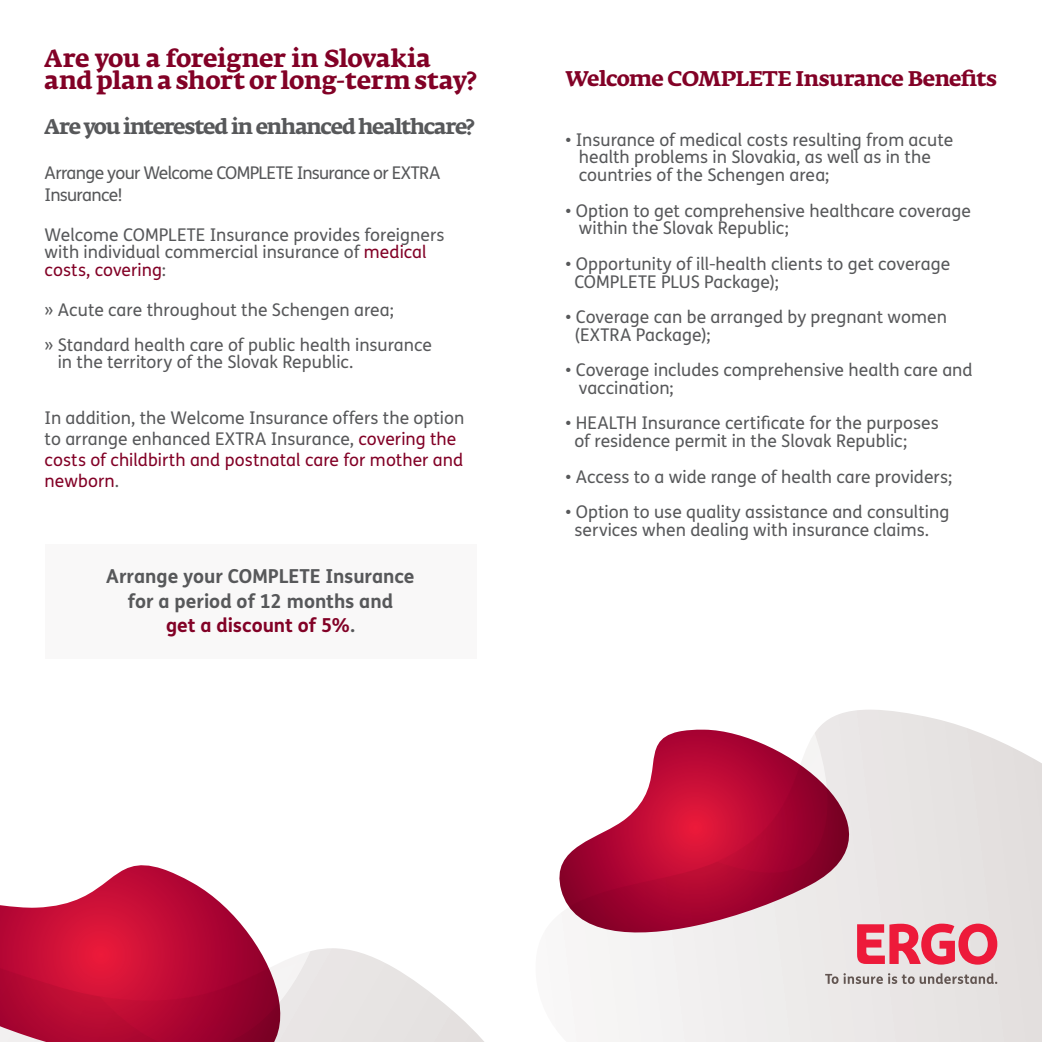
<style>
.page{position:relative;width:1042px;height:1042px;background:#fff}
.page>*{position:absolute;margin:0;border:0;box-sizing:border-box;transform-origin:0 0}
.Copy_DIN_Lang_Highli{font:700 24.5px "Fedra Serif A Pro";letter-spacing:-.01em;color:#820126}
.Copy_DIN_Lang_Highli-2{font:700 21px "Fedra Serif A Pro";letter-spacing:-.055em;color:#57585a}
.t1{font:700 21px "Fedra Serif A Pro";letter-spacing:-.025em;color:#820126}
.Copy_DIN_Lang_Highli-3{font:700 19.25px "FS Me";letter-spacing:-.005em;color:#57585a}
.Copy_DIN_Lang_Highli-4{font:700 19.25px "FS Me";letter-spacing:-.005em;color:#820126}
.Copy_DIN_Lang_Highli-5{font:17.5px/17.5px "FS Me";color:#57585a}
.Copy_DIN_Lang_Highli-6{font:17.5px/21px "FS Me";color:#820126}
.Copy_DIN_Lang_Highli-7{font:17.5px "FS Me";letter-spacing:-.035em;color:#57585a}
.Copy_DIN_Lang_Highli-8{font:17.5px "FS Me";letter-spacing:-.04em;color:#57585a}
.s1{color:#820126}
.s2{color:#57585a}
</style>
<div class="page">
<div style="left:45px;top:544px;width:431px;height:115px;background:#f9f8f8"></div>
<svg style="left:400px;top:971px;width:84px;height:71px"></svg>
<svg style="left:318px;top:948px;width:82px;height:94px;background:#e9e6e5"></svg>
<svg style="left:0;top:865px;width:318px;height:177px"></svg>
<svg style="left:586px;top:710px;width:456px;height:332px"></svg>
<svg style="left:586px;top:710px;width:301px;height:210px;fill:#ebe8e8"></svg>
<svg style="left:559px;top:729px;width:308px;height:210px"></svg>
<svg style="left:857px;top:923px;width:140px;height:41px;background:#ea6d7f"></svg>
<svg style="left:825px;top:973px;width:172px;height:11px;background:#bbb5b3"></svg>
<p class="Copy_DIN_Lang_Highli" style="left:45px;top:44px;width:388px">Are you a foreigner in Slovakia</p>
<p class="Copy_DIN_Lang_Highli" style="left:45px;top:67px;width:433px">and plan a short or long-term stay?</p>
<p class="Copy_DIN_Lang_Highli-2" style="left:45px;top:114px;width:431px">Are you interested in enhanced healthcare?</p>
<p class="Copy_DIN_Lang_Highli-7" style="left:45px;top:160px;width:397px">Arrange your Welcome COMPLETE Insurance or EXTRA</p>
<p class="Copy_DIN_Lang_Highli-8" style="left:45px;top:183px;width:79px">Insurance!</p>
<p class="Copy_DIN_Lang_Highli-5" style="left:45px;top:226px;width:401px">Welcome COMPLETE Insurance provides foreigners with individual commercial insurance of <span class="s1">medical costs, covering</span>:</p>
<p class="Copy_DIN_Lang_Highli-5" style="left:45px;top:300px;width:351px">» Acute care throughout the Schengen area;</p>
<p class="Copy_DIN_Lang_Highli-5" style="left:45px;top:335px;width:389px">» Standard health care of public health insurance</p>
<p class="Copy_DIN_Lang_Highli-5" style="left:58px;top:353px;width:297px">in the territory of the Slovak Republic.</p>
<p class="Copy_DIN_Lang_Highli-5" style="left:45px;top:409px;width:421px">In addition, the Welcome Insurance offers the option</p>
<p class="Copy_DIN_Lang_Highli-6" style="left:45px;top:428px;width:420px"><span class="s2">to arrange enhanced EXTRA Insurance,</span> covering the costs of childbirth and postnatal care for mother and newborn<span class="s2">.</span></p>
<p class="Copy_DIN_Lang_Highli-3" style="left:106px;top:561px;width:310px">Arrange your COMPLETE Insurance</p>
<p class="Copy_DIN_Lang_Highli-3" style="left:128px;top:586px;width:267px">for a period of 12 months and</p>
<p class="Copy_DIN_Lang_Highli-4" style="left:166px;top:610px;width:190px">get a discount of 5%<span class="s2">.</span></p>
<p class="t1" style="left:566px;top:66px;width:433px">Welcome COMPLETE Insurance Benefits</p>
<p class="Copy_DIN_Lang_Highli-5" style="left:566px;top:130px;width:389px">• Insurance of medical costs resulting from acute</p>
<p class="Copy_DIN_Lang_Highli-5" style="left:579px;top:148px;width:354px">health problems in Slovakia, as well as in the</p>
<p class="Copy_DIN_Lang_Highli-5" style="left:579px;top:166px;width:252px">countries of the Schengen area;</p>
<p class="Copy_DIN_Lang_Highli-5" style="left:566px;top:201px;width:407px">• Option to get comprehensive healthcare coverage</p>
<p class="Copy_DIN_Lang_Highli-5" style="left:579px;top:219px;width:212px">within the Slovak Republic;</p>
<p class="Copy_DIN_Lang_Highli-5" style="left:566px;top:255px;width:386px">• Opportunity of ill-health clients to get coverage</p>
<p class="Copy_DIN_Lang_Highli-5" style="left:574px;top:272px;width:206px">COMPLETE PLUS Package);</p>
<p class="Copy_DIN_Lang_Highli-5" style="left:566px;top:308px;width:383px">• Coverage can be arranged by pregnant women</p>
<p class="Copy_DIN_Lang_Highli-5" style="left:574px;top:325px;width:138px">(EXTRA Package);</p>
<p class="Copy_DIN_Lang_Highli-5" style="left:566px;top:361px;width:409px">• Coverage includes comprehensive health care and</p>
<p class="Copy_DIN_Lang_Highli-5" style="left:579px;top:379px;width:97px">vaccination;</p>
<p class="Copy_DIN_Lang_Highli-5" style="left:566px;top:414px;width:375px">• HEALTH Insurance certificate for the purposes</p>
<p class="Copy_DIN_Lang_Highli-5" style="left:574px;top:432px;width:334px">of residence permit in the Slovak Republic;</p>
<p class="Copy_DIN_Lang_Highli-5" style="left:566px;top:467px;width:388px">• Access to a wide range of health care providers;</p>
<p class="Copy_DIN_Lang_Highli-5" style="left:566px;top:503px;width:385px">• Option to use quality assistance and consulting</p>
<p class="Copy_DIN_Lang_Highli-5" style="left:574px;top:520px;width:356px">services when dealing with insurance claims.</p>
</div>
